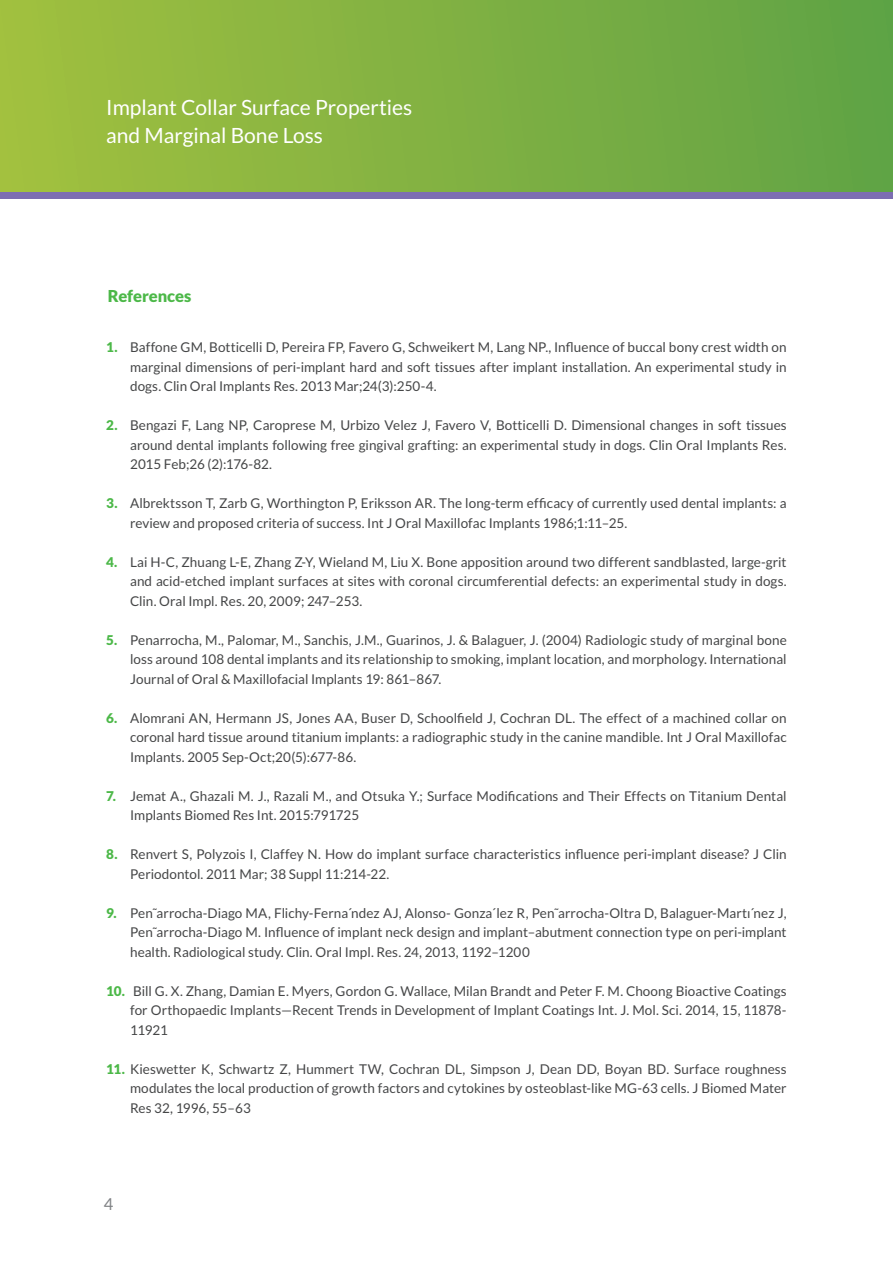
<style>
.page{position:relative;width:893px;height:1263px;background:#fff}
.page>*{position:absolute;margin:0;border:0;box-sizing:border-box;transform-origin:0 0}
.t1{font:21px/28.5px "Lato";color:#fff}
.t2{font:900 16.5px "Lato";letter-spacing:-.005em;color:#4cb848}
.t3{font:16.5px "Lato";color:#808285}
.t4{font:13.5px/19.5px "Lato";color:#454647;text-align:justify}
.t5{font:900 13.5px "Lato";color:#4cb848}
.s1{font-weight:900;color:#4cb848}
</style>
<div class="page">
<div style="left:0;top:0;width:893px;height:192px;background:linear-gradient(to right,#a2c03f,#60a345)"></div>
<div style="left:0;top:192px;width:893px;height:6px;background:#7d6eb2"></div>
<h1 class="t1" style="left:106px;top:93px;width:308px">Implant Collar Surface Properties and Marginal Bone Loss</h1>
<p class="t2" style="left:108px;top:287px;width:85px">References</p>
<p class="t4" style="left:130px;top:337px;width:658px">Baffone GM, Botticelli D, Pereira FP, Favero G, Schweikert M, Lang NP., Influence of buccal bony crest width on marginal dimensions of peri-implant hard and soft tissues after implant installation. An experimental study in dogs. Clin Oral Implants Res. 2013 Mar;24(3):250-4.</p>
<p class="t4" style="left:130px;top:415px;width:658px">Bengazi F, Lang NP, Caroprese M, Urbizo Velez J, Favero V, Botticelli D. Dimensional changes in soft tissues around dental implants following free gingival grafting: an experimental study in dogs. Clin Oral Implants Res.<br>2015 Feb;26 (2):176-82.</p>
<p class="t4" style="left:130px;top:493px;width:658px">Albrektsson T, Zarb G, Worthington P, Eriksson AR. The long-term efficacy of currently used dental implants: a review and proposed criteria of success. Int J Oral Maxillofac Implants 1986;1:11–25.</p>
<p class="t4" style="left:130px;top:552px;width:658px">Lai H-C, Zhuang L-E, Zhang Z-Y, Wieland M, Liu X. Bone apposition around two different sandblasted, large-grit and acid-etched implant surfaces at sites with coronal circumferential defects: an experimental study in dogs.<br>Clin. Oral Impl. Res. 20, 2009; 247–253.</p>
<p class="t4" style="left:130px;top:630px;width:658px">Penarrocha, M., Palomar, M., Sanchis, J.M., Guarinos, J. &amp; Balaguer, J. (2004) Radiologic study of marginal bone loss around 108 dental implants and its relationship to smoking, implant location, and morphology. International Journal of Oral &amp; Maxillofacial Implants 19: 861–867.</p>
<p class="t4" style="left:130px;top:708px;width:658px">Alomrani AN, Hermann JS, Jones AA, Buser D, Schoolfield J, Cochran DL. The effect of a machined collar on coronal hard tissue around titanium implants: a radiographic study in the canine mandible. Int J Oral Maxillofac Implants. 2005 Sep-Oct;20(5):677-86.</p>
<p class="t4" style="left:130px;top:786px;width:658px">Jemat A., Ghazali M. J., Razali M., and Otsuka Y.; Surface Modifications and Their Effects on Titanium Dental<br>Implants Biomed Res Int. 2015:791725</p>
<p class="t4" style="left:130px;top:844px;width:658px">Renvert S, Polyzois I, Claffey N. How do implant surface characteristics influence peri-implant disease? J Clin<br>Periodontol. 2011 Mar; 38 Suppl 11:214-22.</p>
<p class="t4" style="left:130px;top:903px;width:658px">Pen˜arrocha-Diago MA, Flichy-Ferna´ndez AJ, Alonso- Gonza´lez R, Pen˜arrocha-Oltra D, Balaguer-Martı´nez J, Pen˜arrocha-Diago M. Influence of implant neck design and implant–abutment connection type on peri-implant health. Radiological study. Clin. Oral Impl. Res. 24, 2013, 1192–1200</p>
<p class="t4" style="left:130px;top:981px;width:658px">Bill G. X. Zhang, Damian E. Myers, Gordon G. Wallace, Milan Brandt and Peter F. M. Choong Bioactive Coatings for Orthopaedic Implants—Recent Trends in Development of Implant Coatings Int. J. Mol. Sci. 2014, 15, 11878- 11921</p>
<p class="t4" style="left:130px;top:1059px;width:658px;text-indent:-24px"><span class="s1">11.</span> Kieswetter K, Schwartz Z, Hummert TW, Cochran DL, Simpson J, Dean DD, Boyan BD. Surface roughness modulates the local production of growth factors and cytokines by osteoblast-like MG-63 cells. J Biomed Mater Res 32, 1996, 55–63</p>
<p class="t5" style="left:106px;top:339px;width:13px">1.</p>
<p class="t5" style="left:106px;top:417px;width:13px">2.</p>
<p class="t5" style="left:106px;top:495px;width:13px">3.</p>
<p class="t5" style="left:106px;top:554px;width:13px">4.</p>
<p class="t5" style="left:106px;top:632px;width:12px">5.</p>
<p class="t5" style="left:106px;top:710px;width:13px">6.</p>
<p class="t5" style="left:106px;top:788px;width:11px">7.</p>
<p class="t5" style="left:106px;top:846px;width:13px">8.</p>
<p class="t5" style="left:106px;top:905px;width:12px">9.</p>
<p class="t5" style="left:106px;top:983px;width:20px">10.</p>
<p class="t3" style="left:104px;top:1195px;width:11px">4</p>
</div>
